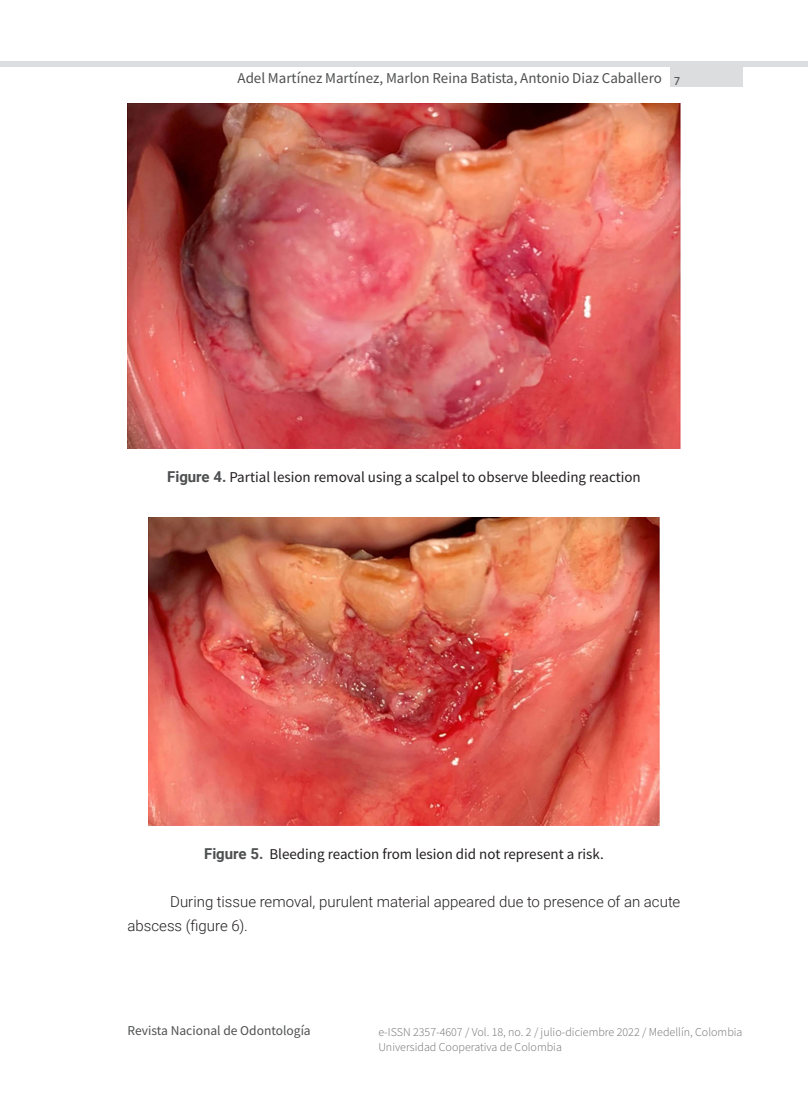
<style>
.page{position:relative;width:808px;height:1106px;background:#fff}
.page>*{position:absolute;margin:0;border:0;box-sizing:border-box;transform-origin:0 0}
.FIGURA-titulo{font:15px "Source Sans Pro";color:#231f20}
.Texto{font:300 15px/24px "Roboto";color:#231f20}
.t1{font:15px "Source Sans Pro";color:#4e4f50}
.t2{font:13.5px "Source Sans Pro";color:#4e4f50}
.t3{font:300 12px/14.4px "Source Sans Pro";color:#6c6d70}
.s1{font-family:"Roboto";font-weight:700;color:#4e4f50}
</style>
<div class="page">
<div style="left:0;top:61px;width:808px;height:6px;background:#dcdddf"></div>
<div style="left:671px;top:63px;width:72px;height:24px;background:#dcdddf"></div>
<img style="left:128px;top:103px;width:552px;height:345px">
<img style="left:149px;top:517px;width:510px;height:308px">
<p class="t1" style="left:237px;top:69px;width:444px">Adel Martínez Martínez, Marlon Reina Batista, Antonio Diaz Caballero <sub>7</sub></p>
<p class="FIGURA-titulo" style="left:167px;top:467px;width:475px"><span class="s1">Figure 4.</span> Partial lesion removal using a scalpel to observe bleeding reaction</p>
<p class="FIGURA-titulo" style="left:204px;top:844px;width:401px"><span class="s1">Figure 5.</span> Bleeding reaction from lesion did not represent a risk.</p>
<p class="Texto" style="left:128px;top:889px;width:554px;text-indent:43px">During tissue removal, purulent material appeared due to presence of an acute abscess (figure 6).</p>
<p class="t2" style="left:128px;top:1022px;width:185px">Revista Nacional de Odontología</p>
<p class="t3" style="left:378px;top:1025px;width:366px">e-ISSN 2357-4607 / Vol. 18, no. 2 / julio-diciembre 2022 / Medellín, Colombia<br>Universidad Cooperativa de Colombia</p>
</div>
